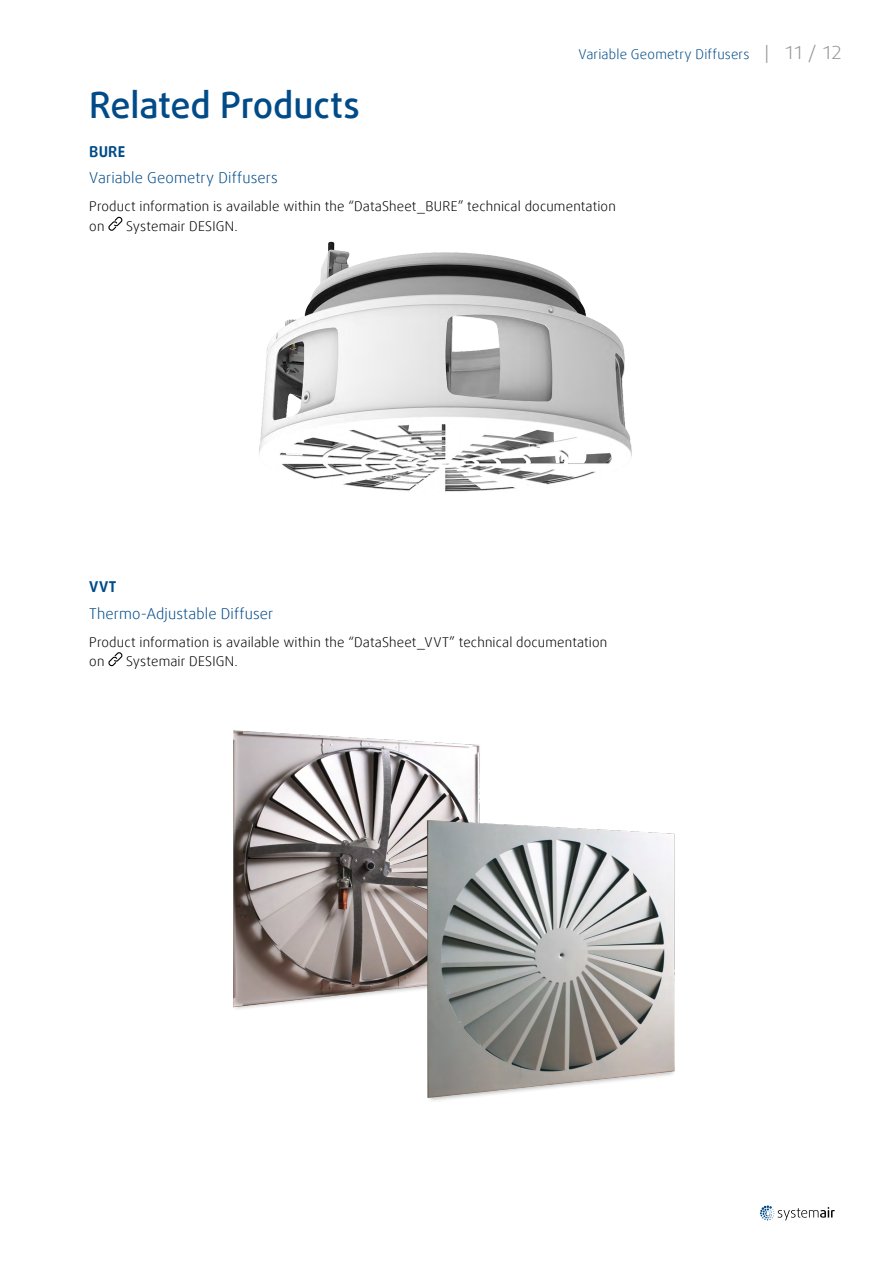
<style>
.page{position:relative;width:893px;height:1263px;background:#fff}
.page>*{position:absolute;margin:0;border:0;box-sizing:border-box;transform-origin:0 0}
.t1{font:500 36px "Daxline Offc Pro";letter-spacing:-.005em;color:#004b88}
.t2{font:300 15px "Daxline Offc Pro";letter-spacing:.01em;color:#004b88}
.t3{font:700 15px "Daxline Offc Pro";letter-spacing:.015em;color:#004b88}
.t4{font:300 13.5px/19.5px "Daxline Offc Pro";letter-spacing:.01em;color:#000}
.t5{font:300 13.5px "Daxline Offc Pro";letter-spacing:.015em;color:#004b88}
.s1{font-size:18px;color:#939598}
</style>
<div class="page">
<svg style="left:760px;top:1205px;width:75px;height:15px"></svg>
<svg style="left:108px;top:216px;width:15px;height:15px"></svg>
<img style="left:259px;top:241px;width:373px;height:251px">
<svg style="left:108px;top:652px;width:15px;height:15px"></svg>
<img style="left:233px;top:730px;width:247px;height:279px">
<img style="left:406px;top:791px;width:269px;height:310px">
<p class="t5" style="left:578px;top:45px;width:265px">Variable Geometry Diffusers <span class="s1">| 11 / 12</span></p>
<h1 class="t1" style="left:89px;top:81px;width:272px">Related Products</h1>
<p class="t3" style="left:89px;top:141px;width:37px">BURE</p>
<p class="t2" style="left:89px;top:168px;width:190px">Variable Geometry Diffusers</p>
<p class="t4" style="left:89px;top:197px;width:528px">Product information is available within the “DataSheet_BURE” technical documentation on</p>
<p class="t4" style="left:126px;top:216px;width:113px">Systemair DESIGN.</p>
<p class="t3" style="left:89px;top:577px;width:29px">VVT</p>
<p class="t2" style="left:89px;top:603px;width:186px">Thermo-Adjustable Diffuser</p>
<p class="t4" style="left:89px;top:632px;width:520px">Product information is available within the “DataSheet_VVT” technical documentation on</p>
<p class="t4" style="left:126px;top:652px;width:113px">Systemair DESIGN.</p>
</div>
